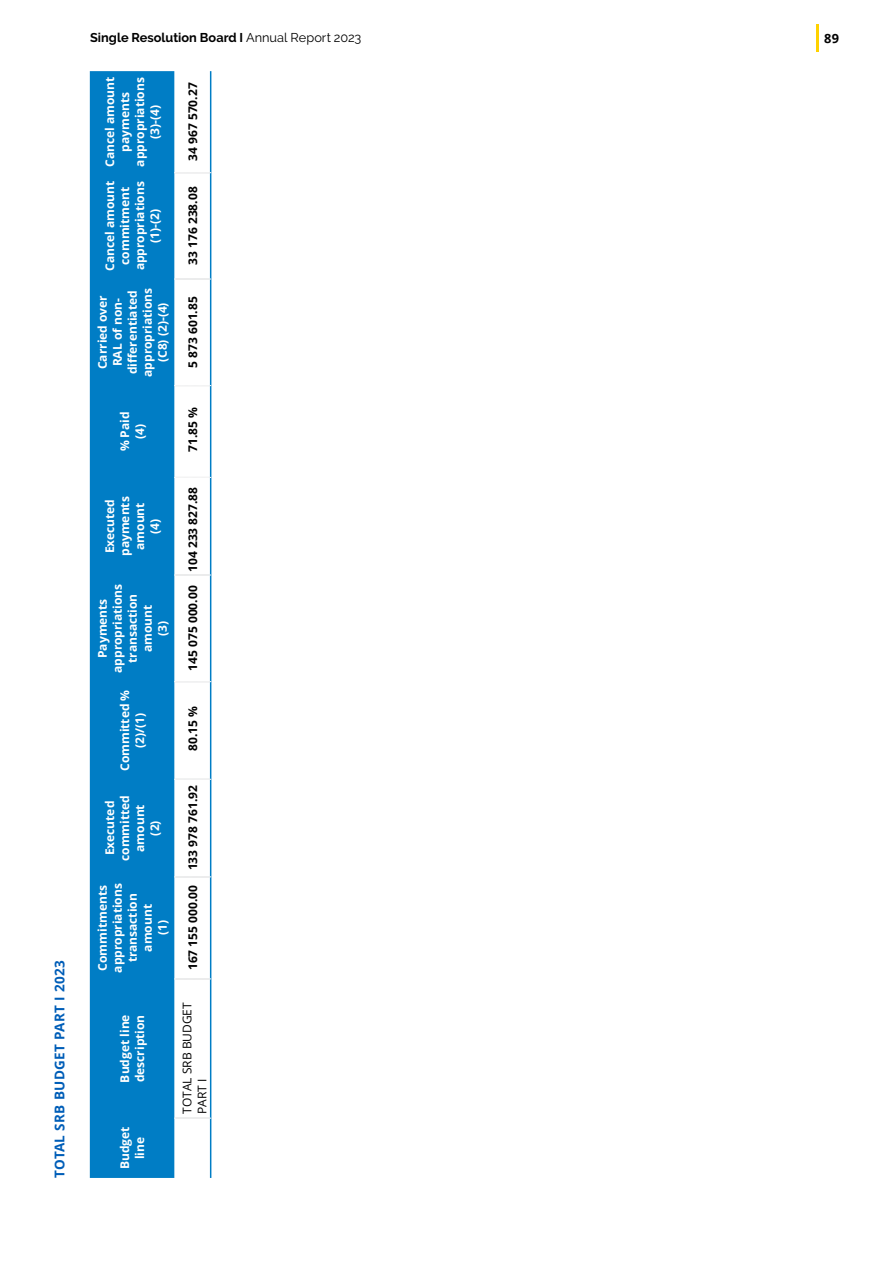
<style>
.page{position:relative;width:893px;height:1263px;background:#fff}
.page>*{position:absolute;margin:0;border:0;box-sizing:border-box;transform-origin:0 0}
.Title_level_3{font:700 13.5px "Open Sans";letter-spacing:.025em;color:#005eb8}
.t1{font:700 12.75px "Raleway";color:#000}
.t2{font:700 12.75px "Open Sans";color:#000}
.Table_header_center{font:700 12px/15px "Open Sans";color:#fff;text-align:center}
.Table_body_right{font:700 12px "Open Sans";color:#000}
.Table_body_left{font:12px/15px "Open Sans";color:#000}
.s1{font-weight:400}
</style>
<div class="page">
<hr style="left:816px;top:24px;width:3px;height:28px;background:#ffd200">
<div style="left:90px;top:71px;width:84px;height:1107px;background:#007dc5"></div>
<hr style="left:210px;top:1118px;width:1px;height:60px;background:#007dc5">
<hr style="left:210px;top:979px;width:1px;height:139px;background:#007dc5">
<hr style="left:210px;top:877px;width:1px;height:102px;background:#007dc5">
<hr style="left:210px;top:779px;width:1px;height:98px;background:#007dc5">
<hr style="left:210px;top:682px;width:1px;height:97px;background:#007dc5">
<hr style="left:210px;top:575px;width:1px;height:107px;background:#007dc5">
<hr style="left:210px;top:477px;width:1px;height:98px;background:#007dc5">
<hr style="left:210px;top:386px;width:1px;height:91px;background:#007dc5">
<hr style="left:210px;top:279px;width:1px;height:107px;background:#007dc5">
<hr style="left:210px;top:173px;width:1px;height:106px;background:#007dc5">
<hr style="left:210px;top:71px;width:1px;height:102px;background:#007dc5">
<svg style="left:175px;top:1118px;width:36px;height:1px"></svg>
<svg style="left:175px;top:979px;width:36px;height:1px"></svg>
<svg style="left:175px;top:877px;width:36px;height:1px"></svg>
<svg style="left:176px;top:779px;width:35px;height:1px"></svg>
<svg style="left:176px;top:681px;width:35px;height:1px"></svg>
<svg style="left:175px;top:575px;width:36px;height:1px"></svg>
<svg style="left:176px;top:477px;width:35px;height:1px"></svg>
<svg style="left:176px;top:385px;width:35px;height:1px"></svg>
<svg style="left:175px;top:279px;width:36px;height:1px"></svg>
<svg style="left:176px;top:172px;width:35px;height:1px"></svg>
<p class="Title_level_3" style="left:50px;top:1178px;width:219px;rotate:-90deg">TOTAL SRB BUDGET PART I 2023</p>
<p class="t1" style="left:90px;top:30px;width:273px">Single Resolution Board I <span class="s1">Annual Report 2023</span></p>
<p class="t2" style="left:824px;top:29px;width:16px">89</p>
<p class="Table_header_center" style="left:102px;top:167px;width:92px;rotate:-90deg">Cancel amount payments appropriations (3)-(4)</p>
<p class="Table_header_center" style="left:102px;top:271px;width:92px;rotate:-90deg">Cancel amount commitment appropriations (1)-(2)</p>
<p class="Table_header_center" style="left:95px;top:377px;width:91px;rotate:-90deg">Carried over<br>RAL of non&shy;differentiated appropriations (C8) (2)-(4)</p>
<p class="Table_header_center" style="left:117px;top:451px;width:41px;rotate:-90deg">% Paid (4)</p>
<p class="Table_body_right" style="left:184px;top:161px;width:80px;rotate:-90deg">34 967 570.27</p>
<p class="Table_body_right" style="left:184px;top:265px;width:80px;rotate:-90deg">33 176 238.08</p>
<p class="Table_body_right" style="left:184px;top:368px;width:73px;rotate:-90deg">5 873 601.85</p>
<p class="Table_body_right" style="left:184px;top:452px;width:46px;rotate:-90deg">71.85 %</p>
<p class="Table_header_center" style="left:102px;top:556px;width:61px;rotate:-90deg">Executed payments amount (4)</p>
<p class="Table_header_center" style="left:95px;top:673px;width:91px;rotate:-90deg">Payments appropriations transaction amount<br>(3)</p>
<p class="Table_header_center" style="left:117px;top:771px;width:83px;rotate:-90deg">Committed % (2)/(1)</p>
<p class="Table_header_center" style="left:102px;top:861px;width:67px;rotate:-90deg">Executed committed amount<br>(2)</p>
<p class="Table_header_center" style="left:95px;top:972px;width:91px;rotate:-90deg">Commitments appropriations transaction amount<br>(1)</p>
<p class="Table_header_center" style="left:117px;top:1082px;width:70px;text-align:left;rotate:-90deg">Budget line description</p>
<p class="Table_header_center" style="left:117px;top:1169px;width:44px;rotate:-90deg">Budget line</p>
<p class="Table_body_right" style="left:184px;top:572px;width:87px;rotate:-90deg">104 233 827.88</p>
<p class="Table_body_right" style="left:184px;top:671px;width:87px;rotate:-90deg">145 075 000.00</p>
<p class="Table_body_right" style="left:184px;top:751px;width:46px;rotate:-90deg">80.15 %</p>
<p class="Table_body_right" style="left:184px;top:870px;width:87px;rotate:-90deg">133 978 761.92</p>
<p class="Table_body_right" style="left:184px;top:970px;width:87px;rotate:-90deg">167 155 000.00</p>
<p class="Table_body_left" style="left:179px;top:1114px;width:113px;rotate:-90deg">TOTAL SRB BUDGET<br>PART I</p>
</div>
